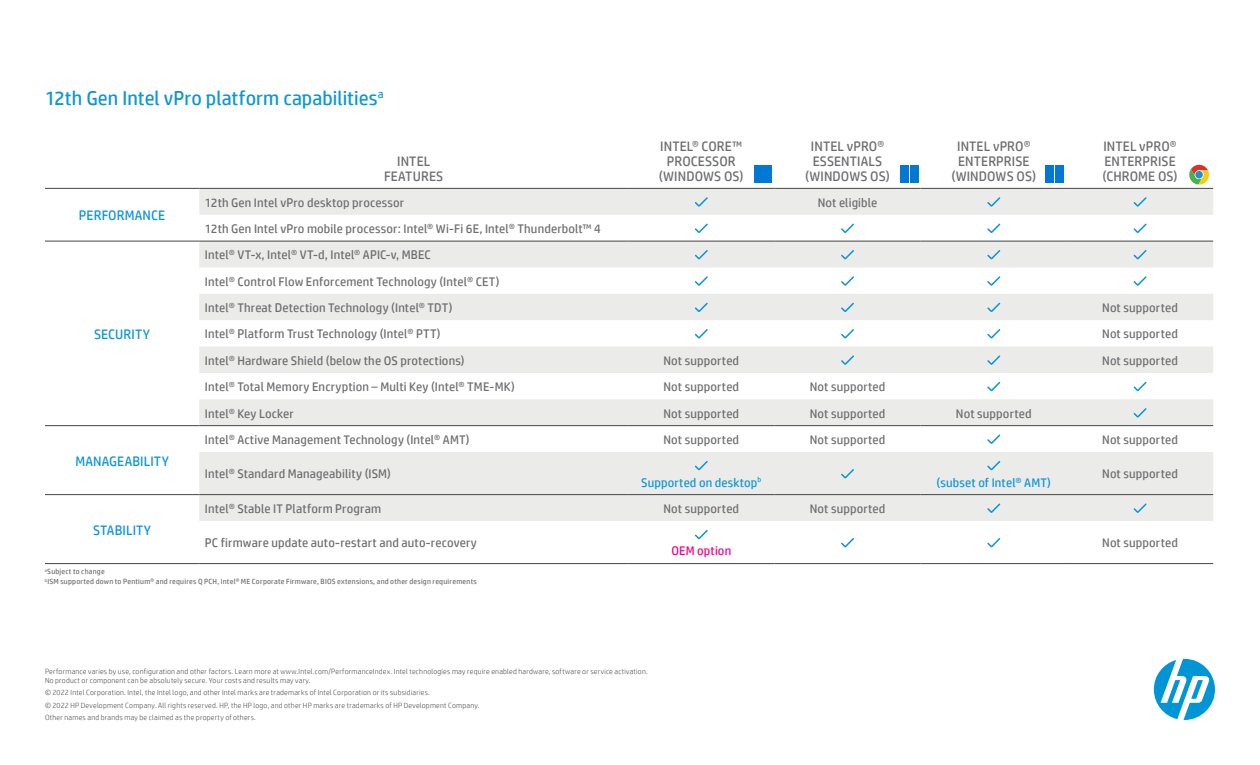
<style>
.page{position:relative;width:1260px;height:765px;background:#fff}
.page>*{position:absolute;margin:0;border:0;box-sizing:border-box;transform-origin:0 0}
.t1{font:20px "HP Simplified";color:#0f96d4}
.t2{font:13.75px/15px "HP Simplified";letter-spacing:.01em;color:#6d6e70;text-align:center}
.t3{font:13.75px "HP Simplified";letter-spacing:.01em;color:#0f96d4}
.t4{font:12.5px/26.4px "HP Simplified";letter-spacing:.01em;color:#6d6e70}
.t5{font:12.5px "HP Simplified";letter-spacing:.01em;color:#0f96d4}
.t6{font:12.5px "HP Simplified";letter-spacing:.01em;color:#ed028c}
.t7{font:300 7.5px/12.4px "HP Simplified";letter-spacing:.03em;color:#444545}
.t8{font:7.5px/10px "HP Simplified";letter-spacing:.03em;color:#6d6e70}
</style>
<div class="page">
<svg style="left:1154px;top:659px;width:61px;height:61px"></svg>
<svg style="left:199px;top:189px;width:1014px;height:332px;fill:#ebebea"></svg>
<hr style="left:45px;top:188px;width:154px;height:1px;background:#444545">
<hr style="left:199px;top:188px;width:429px;height:1px;background:#444545">
<hr style="left:628px;top:188px;width:146px;height:1px;background:#444545">
<hr style="left:774px;top:188px;width:147px;height:1px;background:#444545">
<hr style="left:921px;top:188px;width:146px;height:1px;background:#444545">
<hr style="left:1067px;top:188px;width:146px;height:1px;background:#444545">
<hr style="left:45px;top:241px;width:154px;height:1px;background:#444545">
<hr style="left:199px;top:241px;width:429px;height:1px;background:#444545">
<hr style="left:628px;top:241px;width:146px;height:1px;background:#444545">
<hr style="left:774px;top:241px;width:147px;height:1px;background:#444545">
<hr style="left:921px;top:241px;width:146px;height:1px;background:#444545">
<hr style="left:1067px;top:241px;width:146px;height:1px;background:#444545">
<hr style="left:45px;top:425px;width:154px;height:1px;background:#444545">
<hr style="left:199px;top:425px;width:429px;height:1px;background:#444545">
<hr style="left:628px;top:425px;width:146px;height:1px;background:#444545">
<hr style="left:774px;top:425px;width:147px;height:1px;background:#444545">
<hr style="left:921px;top:425px;width:146px;height:1px;background:#444545">
<hr style="left:1067px;top:425px;width:146px;height:1px;background:#444545">
<hr style="left:45px;top:494px;width:154px;height:1px;background:#444545">
<hr style="left:199px;top:494px;width:429px;height:1px;background:#444545">
<hr style="left:628px;top:494px;width:146px;height:1px;background:#444545">
<hr style="left:774px;top:494px;width:147px;height:1px;background:#444545">
<hr style="left:921px;top:494px;width:146px;height:1px;background:#444545">
<hr style="left:1067px;top:494px;width:146px;height:1px;background:#444545">
<hr style="left:45px;top:563px;width:154px;height:1px;background:#444545">
<hr style="left:199px;top:563px;width:429px;height:1px;background:#444545">
<hr style="left:628px;top:563px;width:146px;height:1px;background:#444545">
<hr style="left:774px;top:563px;width:147px;height:1px;background:#444545">
<hr style="left:921px;top:563px;width:146px;height:1px;background:#444545">
<hr style="left:1067px;top:563px;width:146px;height:1px;background:#444545">
<svg style="left:695px;top:197px;width:13px;height:10px"></svg>
<svg style="left:987px;top:197px;width:13px;height:10px"></svg>
<svg style="left:1134px;top:197px;width:13px;height:10px"></svg>
<svg style="left:695px;top:224px;width:13px;height:9px"></svg>
<svg style="left:841px;top:224px;width:13px;height:9px"></svg>
<svg style="left:987px;top:224px;width:13px;height:9px"></svg>
<svg style="left:1134px;top:224px;width:13px;height:9px"></svg>
<svg style="left:695px;top:250px;width:13px;height:9px"></svg>
<svg style="left:841px;top:250px;width:13px;height:9px"></svg>
<svg style="left:987px;top:250px;width:13px;height:9px"></svg>
<svg style="left:1134px;top:250px;width:13px;height:9px"></svg>
<svg style="left:695px;top:276px;width:13px;height:10px"></svg>
<svg style="left:841px;top:276px;width:13px;height:10px"></svg>
<svg style="left:987px;top:276px;width:13px;height:10px"></svg>
<svg style="left:1134px;top:276px;width:13px;height:10px"></svg>
<svg style="left:695px;top:303px;width:13px;height:9px"></svg>
<svg style="left:841px;top:303px;width:13px;height:9px"></svg>
<svg style="left:987px;top:303px;width:13px;height:9px"></svg>
<svg style="left:695px;top:329px;width:13px;height:9px"></svg>
<svg style="left:841px;top:329px;width:13px;height:9px"></svg>
<svg style="left:987px;top:329px;width:13px;height:9px"></svg>
<svg style="left:841px;top:355px;width:13px;height:10px"></svg>
<svg style="left:987px;top:355px;width:13px;height:10px"></svg>
<svg style="left:987px;top:382px;width:13px;height:9px"></svg>
<svg style="left:1134px;top:382px;width:13px;height:9px"></svg>
<svg style="left:1134px;top:408px;width:13px;height:10px"></svg>
<svg style="left:987px;top:434px;width:13px;height:10px"></svg>
<svg style="left:695px;top:461px;width:13px;height:9px"></svg>
<svg style="left:841px;top:469px;width:13px;height:9px"></svg>
<svg style="left:987px;top:461px;width:13px;height:9px"></svg>
<svg style="left:987px;top:503px;width:13px;height:10px"></svg>
<svg style="left:1134px;top:503px;width:13px;height:10px"></svg>
<svg style="left:695px;top:530px;width:13px;height:9px"></svg>
<svg style="left:841px;top:538px;width:13px;height:9px"></svg>
<svg style="left:987px;top:538px;width:13px;height:9px"></svg>
<div style="left:754px;top:165px;width:9px;height:9px;background:#0078d4"></div>
<div style="left:764px;top:165px;width:8px;height:9px;background:#0078d4"></div>
<div style="left:754px;top:175px;width:9px;height:8px;background:#0078d4"></div>
<div style="left:764px;top:175px;width:8px;height:8px;background:#0078d4"></div>
<div style="left:901px;top:165px;width:8px;height:9px;background:#0078d4"></div>
<div style="left:910px;top:165px;width:9px;height:9px;background:#0078d4"></div>
<div style="left:901px;top:175px;width:8px;height:8px;background:#0078d4"></div>
<div style="left:910px;top:175px;width:9px;height:8px;background:#0078d4"></div>
<div style="left:1046px;top:165px;width:8px;height:9px;background:#0078d4"></div>
<div style="left:1055px;top:165px;width:8px;height:9px;background:#0078d4"></div>
<div style="left:1046px;top:175px;width:8px;height:8px;background:#0078d4"></div>
<div style="left:1055px;top:175px;width:8px;height:8px;background:#0078d4"></div>
<svg style="left:1189px;top:165px;width:20px;height:20px"></svg>
<svg style="left:1195px;top:170px;width:8px;height:9px"></svg>
<div style="left:1195px;top:171px;width:8px;height:7px;background:#228fcc;border-radius:50%"></div>
<h1 class="t1" style="left:45px;top:85px;width:340px">12th Gen Intel vPro platform capabilities<sup>a</sup></h1>
<p class="t2" style="left:384px;top:154px;width:61px">INTEL<br>FEATURES</p>
<p class="t2" style="left:659px;top:139px;width:86px">INTEL® CORE™<br>PROCESSOR (WINDOWS OS)</p>
<p class="t2" style="left:805px;top:139px;width:86px">INTEL vPRO®<br>ESSENTIALS (WINDOWS OS)</p>
<p class="t2" style="left:951px;top:139px;width:86px">INTEL vPRO®<br>ENTERPRISE (WINDOWS OS)</p>
<p class="t2" style="left:1102px;top:139px;width:77px;text-align:left">INTEL vPRO®<br>ENTERPRISE (CHROME OS)</p>
<p class="t3" style="left:79px;top:207px;width:88px">PERFORMANCE</p>
<p class="t3" style="left:94px;top:325px;width:57px">SECURITY</p>
<p class="t3" style="left:75px;top:452px;width:95px">MANAGEABILITY</p>
<p class="t3" style="left:93px;top:521px;width:60px">STABILITY</p>
<p class="t4" style="left:205px;top:189px;width:201px">12th Gen Intel vPro desktop processor</p>
<p class="t4" style="left:818px;top:189px;width:61px">Not eligible</p>
<p class="t4" style="left:205px;top:215px;width:398px">12th Gen Intel vPro mobile processor: Intel® Wi-Fi 6E, Intel® Thunderbolt™ 4</p>
<p class="t4" style="left:205px;top:242px;width:296px">Intel® VT-x, Intel® VT-d, Intel® APIC-v, MBEC<br>Intel® Control Flow Enforcement Technology (Intel® CET)<br>Intel® Threat Detection Technology (Intel® TDT)</p>
<p class="t4" style="left:1102px;top:294px;width:77px">Not supported</p>
<p class="t4" style="left:205px;top:321px;width:237px">Intel® Platform Trust Technology (Intel® PTT)</p>
<p class="t4" style="left:1102px;top:321px;width:77px">Not supported</p>
<p class="t4" style="left:205px;top:347px;width:261px">Intel® Hardware Shield (below the OS protections)</p>
<p class="t4" style="left:663px;top:347px;width:77px">Not supported</p>
<p class="t4" style="left:1102px;top:347px;width:77px">Not supported</p>
<p class="t4" style="left:205px;top:373px;width:311px">Intel® Total Memory Encryption – Multi Key (Intel® TME-MK)</p>
<p class="t4" style="left:663px;top:373px;width:77px">Not supported</p>
<p class="t4" style="left:810px;top:373px;width:77px">Not supported</p>
<p class="t4" style="left:205px;top:400px;width:91px">Intel® Key Locker</p>
<p class="t4" style="left:663px;top:400px;width:77px">Not supported</p>
<p class="t4" style="left:810px;top:400px;width:77px">Not supported</p>
<p class="t4" style="left:956px;top:400px;width:77px">Not supported</p>
<p class="t4" style="left:205px;top:426px;width:266px">Intel® Active Management Technology (Intel® AMT)</p>
<p class="t4" style="left:663px;top:426px;width:77px">Not supported</p>
<p class="t4" style="left:810px;top:426px;width:77px">Not supported</p>
<p class="t4" style="left:1102px;top:426px;width:77px">Not supported</p>
<p class="t4" style="left:205px;top:461px;width:188px">Intel® Standard Manageability (ISM)</p>
<p class="t5" style="left:641px;top:474px;width:122px">Supported on desktop<sup>b</sup></p>
<p class="t5" style="left:937px;top:474px;width:116px">(subset of Intel® AMT)</p>
<p class="t4" style="left:1102px;top:461px;width:77px">Not supported</p>
<p class="t4" style="left:205px;top:495px;width:178px">Intel® Stable IT Platform Program</p>
<p class="t4" style="left:663px;top:495px;width:77px">Not supported</p>
<p class="t4" style="left:810px;top:495px;width:77px">Not supported</p>
<p class="t4" style="left:205px;top:530px;width:273px">PC firmware update auto-restart and auto-recovery</p>
<p class="t6" style="left:671px;top:543px;width:61px">OEM option</p>
<p class="t4" style="left:1102px;top:530px;width:77px">Not supported</p>
<p class="t8" style="left:45px;top:567px;width:433px"><sup>a</sup>Subject to change<br><sup>b</sup>ISM supported down to Pentium® and requires Q PCH, Intel® ME Corporate Firmware, BIOS extensions, and other design requirements</p>
<p class="t7" style="left:45px;top:667px;width:604px;line-height:8.8px">Performance varies by use, configuration and other factors. Learn more at www.Intel.com/PerformanceIndex. Intel technologies may require enabled hardware, software or service activation.<br>No product or component can be absolutely secure. Your costs and results may vary.</p>
<p class="t7" style="left:45px;top:686px;width:436px">© 2022 Intel Corporation. Intel, the Intel logo, and other Intel marks are trademarks of Intel Corporation or its subsidiaries.<br>© 2022 HP Development Company. All rights reserved. HP, the HP logo, and other HP marks are trademarks of HP Development Company.<br>Other names and brands may be claimed as the property of others.</p>
</div>
